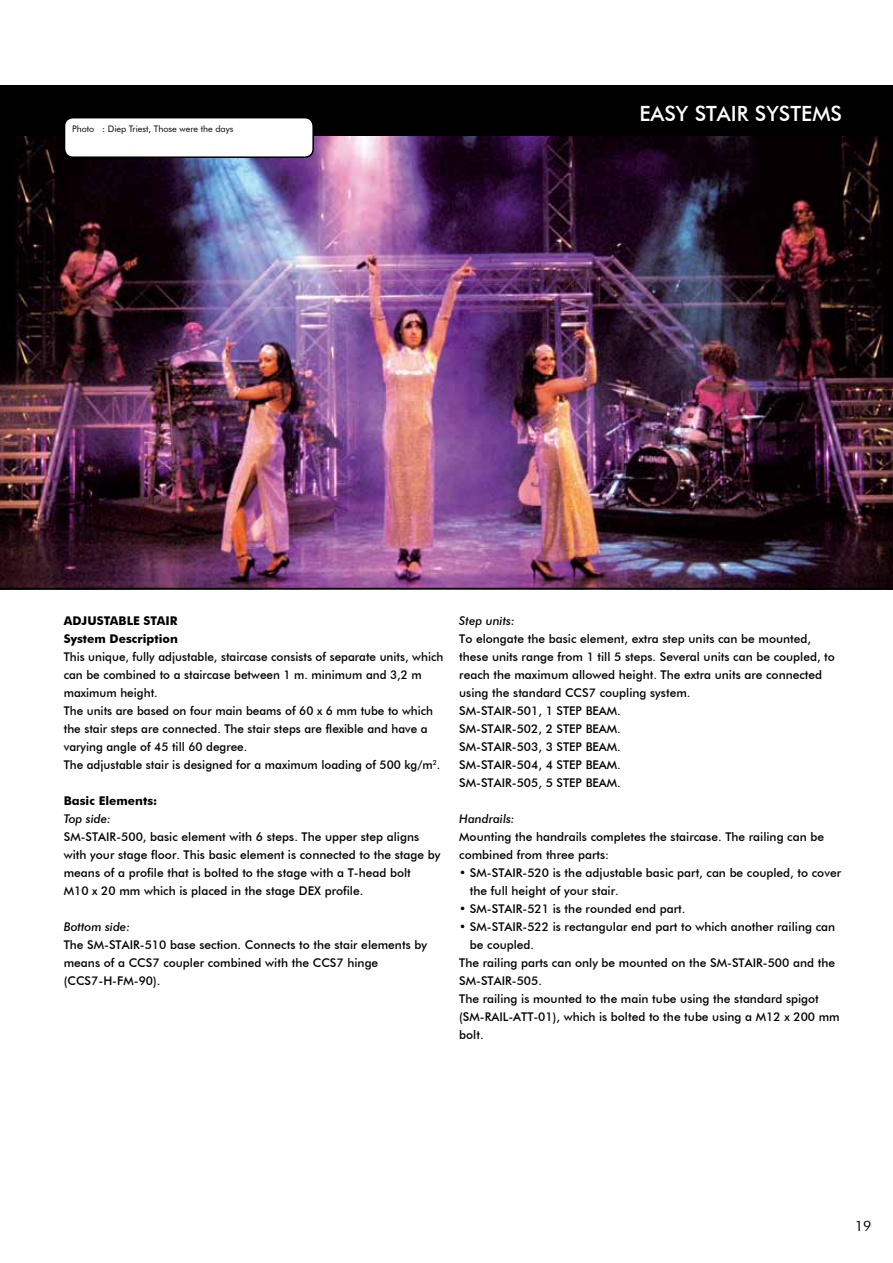
<style>
.page{position:relative;width:893px;height:1263px;background:#fff}
.page>*{position:absolute;margin:0;border:0;box-sizing:border-box;transform-origin:0 0}
.t1{font:500 21px "Futura BT";color:#fff}
.t2{font:14.25px "Futura BT";color:#000}
.t3{font:500 12px/18px "Futura BT";color:#000}
.t4{font:700 12px/18px "Futura BT";color:#000}
.t5{font:italic 500 12px "Futura BT";color:#000}
.t6{font:9px "Futura BT";color:#000}
</style>
<div class="page">
<div style="left:0;top:85px;width:893px;height:51px;background:#000"></div>
<img style="left:0;top:136px;width:893px;height:452px">
<div style="left:65px;top:118px;width:248px;height:39px;background:#fff;border-radius:9px"></div>
<div style="left:64px;top:117px;width:250px;height:41px;border:2px solid #000;border-radius:9px"></div>
<hr style="left:0;top:588px;width:893px;height:1px;background:#000">
<p class="t6" style="left:72px;top:124px;width:163px">Photo : Diep Triest, Those were the days</p>
<h1 class="t1" style="left:639px;top:101px;width:204px">EASY STAIR SYSTEMS</h1>
<p class="t4" style="left:64px;top:612px;width:116px">ADJUSTABLE STAIR<br>System Description</p>
<p class="t3" style="left:64px;top:648px;width:381px">This unique, fully adjustable, staircase consists of separate units, which can be combined to a staircase between 1 m. minimum and 3,2 m maximum height.<br>The units are based on four main beams of 60 x 6 mm tube to which the stair steps are connected. The stair steps are flexible and have a varying angle of 45 till 60 degree.<br>The adjustable stair is designed for a maximum loading of 500 kg/m<sup>2</sup>.</p>
<p class="t4" style="left:64px;top:792px;width:95px">Basic Elements:</p>
<p class="t5" style="left:64px;top:811px;width:49px">Top side:</p>
<p class="t3" style="left:64px;top:828px;width:378px">SM-STAIR-500, basic element with 6 steps. The upper step aligns with your stage floor. This basic element is connected to the stage by means of a profile that is bolted to the stage with a T-head bolt<br>M10 x 20 mm which is placed in the stage DEX profile.</p>
<p class="t5" style="left:64px;top:919px;width:68px">Bottom side:</p>
<p class="t3" style="left:64px;top:936px;width:365px">The SM-STAIR-510 base section. Connects to the stair elements by means of a CCS7 coupler combined with the CCS7 hinge (CCS7-H-FM-90).</p>
<p class="t5" style="left:459px;top:613px;width:57px">Step units:</p>
<p class="t3" style="left:459px;top:630px;width:377px">To elongate the basic element, extra step units can be mounted, these units range from 1 till 5 steps. Several units can be coupled, to reach the maximum allowed height. The extra units are connected using the standard CCS7 coupling system.<br>SM-STAIR-501, 1 STE P BEAM.<br>SM-STAIR-502, 2 STE P BEAM.<br>SM-STAIR-503, 3 STE P BEAM.<br>SM-STAIR-504, 4 STE P BEAM.<br>SM-STAIR-505, 5 STE P BEAM.</p>
<p class="t5" style="left:459px;top:811px;width:57px">Handrails:</p>
<p class="t3" style="left:459px;top:828px;width:366px">Mounting the handrails completes the staircase. The railing can be combined from three parts:</p>
<p class="t3" style="left:470px;top:864px;width:373px;text-indent:-11px">• SM-STAIR-520 is the adjustable basic part, can be coupled, to cover the full height of your stair.</p>
<p class="t3" style="left:459px;top:900px;width:228px">• SM-STAIR-521 is the rounded end part.</p>
<p class="t3" style="left:459px;top:918px;width:377px">• SM-STAIR-522 is rectangular end part to which another railing can</p>
<p class="t3" style="left:470px;top:936px;width:66px">be coupled.</p>
<p class="t3" style="left:459px;top:954px;width:377px">The railing parts can only be mounted on the SM-STAIR-500 and the</p>
<p class="t3" style="left:459px;top:972px;width:84px">SM-STAIR-505.</p>
<p class="t3" style="left:459px;top:990px;width:361px">The railing is mounted to the main tube using the standard spigot</p>
<p class="t3" style="left:459px;top:1008px;width:382px">(SM-RAIL-ATT-01), which is bolted to the tube using a M12 x 200 mm</p>
<p class="t3" style="left:459px;top:1026px;width:26px">bolt.</p>
<p class="t2" style="left:855px;top:1217px;width:18px">19</p>
</div>
